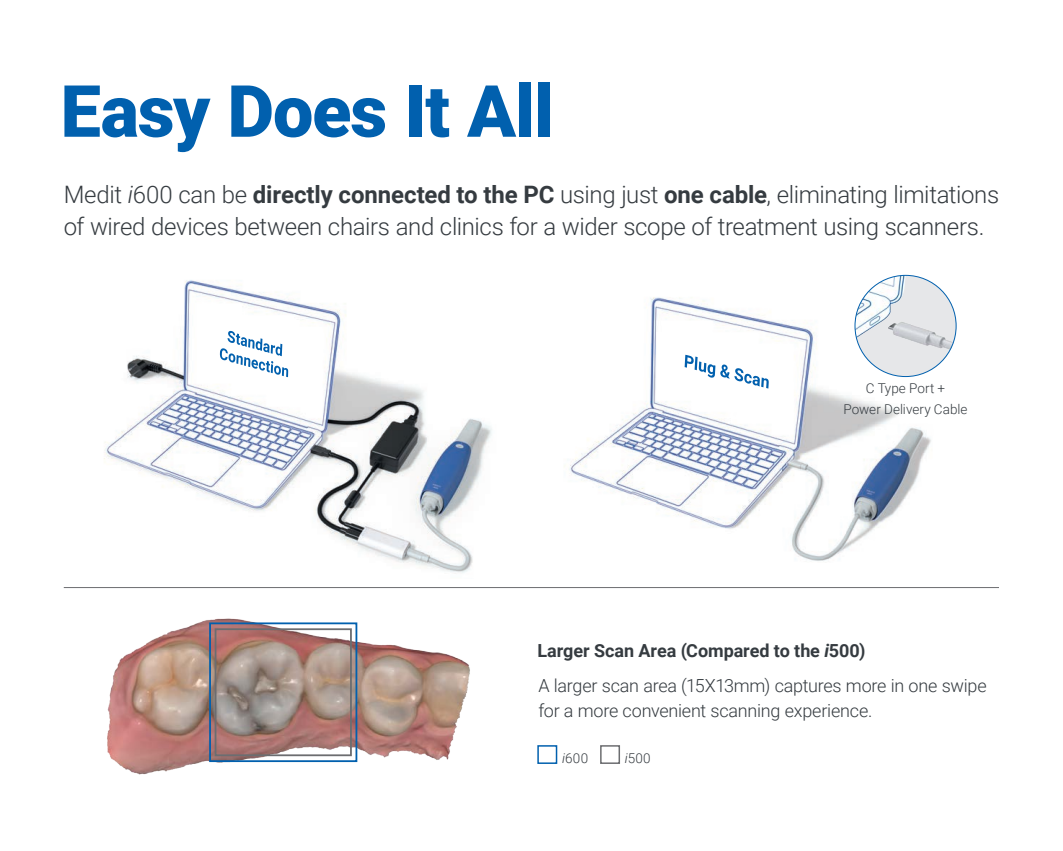
<style>
.page{position:relative;width:1063px;height:851px;background:#fff}
.page>*{position:absolute;margin:0;border:0;box-sizing:border-box;transform-origin:0 0}
.t1{font:900 72px "Roboto";letter-spacing:-.015em;color:#0160ae}
.t2{font:300 24px/31.5px "Roboto";letter-spacing:-.015em;color:#353b40}
.t3{font:300 18px/25.5px "Roboto";letter-spacing:-.015em;color:#353b40}
.t4{font:700 18px "Roboto";letter-spacing:-.005em;color:#353b40}
.t5{font:300 13.5px "Roboto";letter-spacing:.005em;color:#353b40}
.s1{font-style:italic}
.s2{font-weight:700}
</style>
<div class="page">
<img style="left:564px;top:282px;width:393px;height:279px">
<img style="left:104px;top:280px;width:388px;height:293px">
<img style="left:107px;top:618px;width:363px;height:157px">
<div style="left:215px;top:628px;width:137px;height:128px;border:2px solid #6c6d70"></div>
<div style="left:209px;top:622px;width:148px;height:140px;border:2px solid #0160ae"></div>
<div style="left:537px;top:745px;width:20px;height:18px;border:2px solid #0160ae"></div>
<div style="left:600px;top:745px;width:20px;height:18px;border:2px solid #6c6d70"></div>
<img style="left:855px;top:275px;width:101px;height:101px;border-radius:51px">
<hr style="left:64px;top:587px;width:935px;height:1px;background:#6c6d70">
<p class="t1" style="left:61px;top:61px;width:494px">Easy Does It All</p>
<p class="t2" style="left:64px;top:178px;width:937px">Medit <span class="s1">i</span>600 can be <span class="s2">directly connected to the PC</span> using just <span class="s2">one cable</span>, eliminating limitations of wired devices between chairs and clinics for a wider scope of treatment using scanners.</p>
<p class="t5" style="left:866px;top:378px;width:81px">C Type Port +</p>
<p class="t5" style="left:844px;top:399px;width:125px">Power Delivery Cable</p>
<p class="t4" style="left:537px;top:638px;width:330px">Larger Scan Area (Compared to the <span class="s1">i</span>500)</p>
<p class="t3" style="left:538px;top:671px;width:450px">A larger scan area (15X13mm) captures more in one swipe for a more convenient scanning experience.</p>
<p class="t5" style="left:562px;top:748px;width:27px"><span class="s1">i</span>600</p>
<p class="t5" style="left:625px;top:748px;width:27px"><span class="s1">i</span>500</p>
</div>
